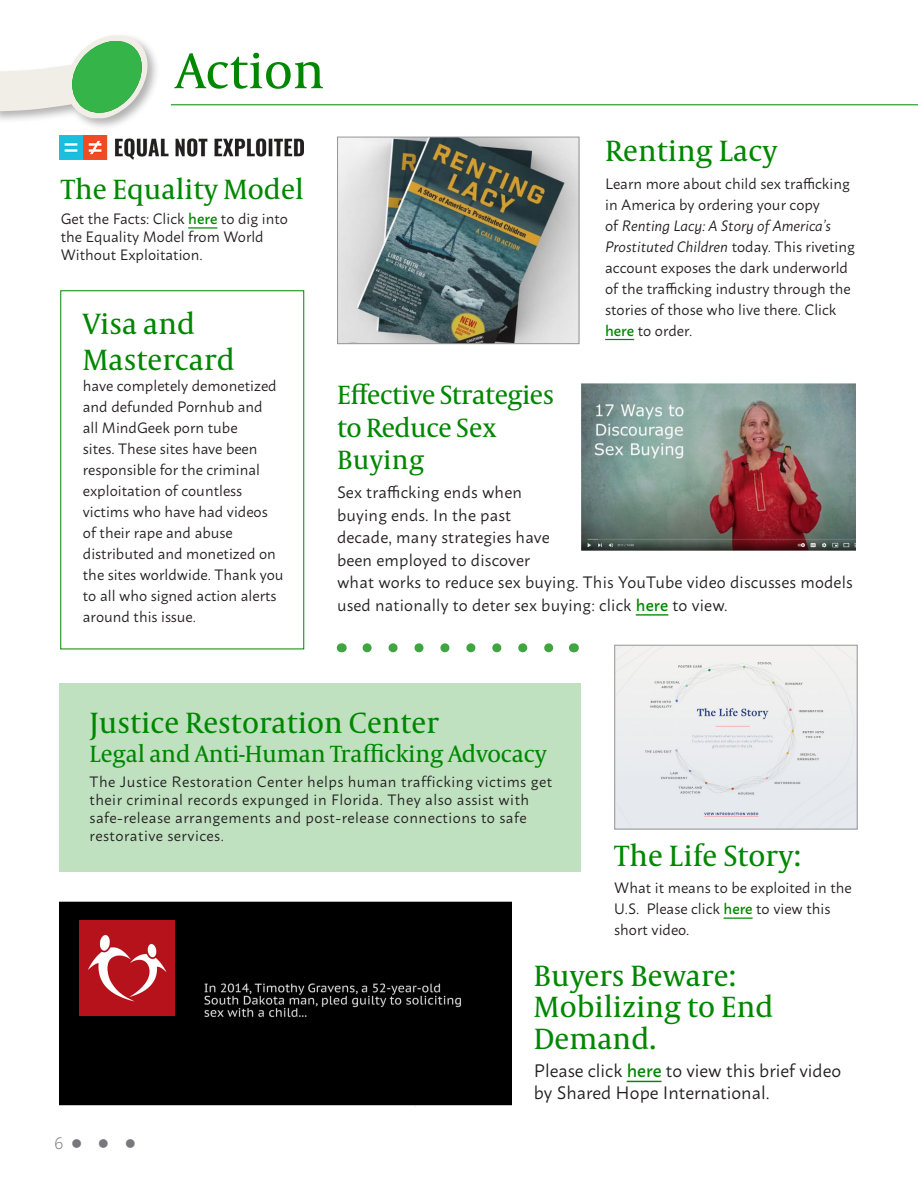
<style>
.page{position:relative;width:918px;height:1188px;background:#fff}
.page>*{position:absolute;margin:0;border:0;box-sizing:border-box;transform-origin:0 0}
.t1{font:51px "Capitolium News 2";color:#008701}
.t2{font:30px/31.5px "Capitolium News 2";color:#008701}
.t3{font:28.5px "Capitolium News 2";color:#008701}
.t4{font:27px/32.4px "Capitolium News 2";letter-spacing:-.02em;color:#008701}
.t5{font:24px "Capitolium News 2";letter-spacing:-.01em;color:#008701}
.t6{font:18px/21.6px "Macho";color:#231f20}
.t7{font:16.5px/22.5px "Macho";letter-spacing:.01em;color:#231f20}
.t8{font:300 16.5px "Macho";color:#76787b}
.t9{font:15px/21px "Macho";color:#231f20}
.t10{font:15px/18px "Macho";letter-spacing:.03em;color:#231f20}
.s1{font-weight:500;color:#008701}
.s2{font-style:italic}
</style>
<div class="page">
<div style="left:59px;top:683px;width:521px;height:188px;background:#bfe1c0"></div>
<div style="left:0;top:32px;width:160px;height:99px;background:#231f20;opacity:.35"></div>
<svg style="left:0;top:35px;width:148px;height:83px"></svg>
<hr style="left:171px;top:104px;width:747px;height:1px;background:#008701">
<img style="left:339px;top:139px;width:238px;height:203px">
<div style="left:337px;top:137px;width:242px;height:207px;border:1px solid #939598"></div>
<svg style="left:605px;top:339px;width:29px;height:1px"></svg>
<hr style="left:636px;top:614px;width:32px;height:2px;background:#008701">
<img style="left:582px;top:384px;width:273px;height:166px">
<hr style="left:188px;top:227px;width:29px;height:2px;background:#008701">
<img style="left:59px;top:136px;width:245px;height:24px">
<svg style="left:724px;top:918px;width:29px;height:1px"></svg>
<img style="left:616px;top:647px;width:240px;height:180px">
<div style="left:614px;top:645px;width:244px;height:184px;border:1px solid #939598"></div>
<hr style="left:627px;top:1081px;width:35px;height:1px;background:#008701">
<div style="left:59px;top:901px;width:452px;height:206px;background:#000"></div>
<svg style="left:367px;top:643px;width:187px;height:9px"></svg>
<img style="left:80px;top:921px;width:95px;height:95px">
<p class="t1" style="left:175px;top:35px;width:151px">Action</p>
<p class="t3" style="left:61px;top:170px;width:245px">The Equality Model</p>
<p class="t9" style="left:61px;top:208px;width:229px;line-height:18px">Get the Facts: Click <span class="s1">here</span> to dig into the Equality Model from World<br>Without Exploitation.</p>
<p class="t2" style="left:83px;top:305px;width:153px;line-height:36px">Visa and<br>Mastercard</p>
<p class="t9" style="left:83px;top:374px;width:202px">have completely demonetized and defunded Pornhub and<br>all MindGeek porn tube<br>sites. These sites have been responsible for the criminal exploitation of countless victims who have had videos of their rape and abuse distributed and monetized on the sites worldwide. Thank you to all who signed action alerts around this issue.</p>
<p class="t2" style="left:605px;top:134px;width:174px">Renting Lacy</p>
<p class="t9" style="left:605px;top:171px;width:251px">Learn more about child sex trafficking in America by ordering your copy<br>of <span class="s2">Renting Lacy: A Story of America’s Prostituted Children</span> today. This riveting account exposes the dark underworld of the trafficking industry through the stories of those who live there. Click <span class="s1">here</span> to order.</p>
<p class="t4" style="left:337px;top:378px;width:219px">Effective Strategies to Reduce Sex<br>Buying</p>
<p class="t7" style="left:337px;top:480px;width:517px">Sex trafficking ends when<br>buying ends. In the past<br>decade, many strategies have<br>been employed to discover<br>what works to reduce sex buying. This YouTube video discusses models used nationally to deter sex buying: click <span class="s1">here</span> to view.</p>
<p class="t2" style="left:90px;top:706px;width:351px">Justice Restoration Center</p>
<p class="t5" style="left:90px;top:737px;width:459px">Legal and Anti-Human Trafficking Advocacy</p>
<p class="t10" style="left:90px;top:771px;width:464px">The Justice Restoration Center helps human trafficking victims get their criminal records expunged in Florida. They also assist with safe-release arrangements and post-release connections to safe restorative services.</p>
<p class="t2" style="left:614px;top:839px;width:188px">The Life Story:</p>
<p class="t9" style="left:614px;top:876px;width:239px">What it means to be exploited in the<br>U.S. Please click <span class="s1">here</span> to view this short video.</p>
<p class="t8" style="left:54px;top:1129px;width:84px">6 ●●●</p>
<p class="t2" style="left:534px;top:958px;width:241px">Buyers Beware:<br>Mobilizing to End<br>Demand.</p>
<p class="t6" style="left:534px;top:1058px;width:309px">Please click <span class="s1">here</span> to view this brief video by Shared Hope International.</p>
</div>
